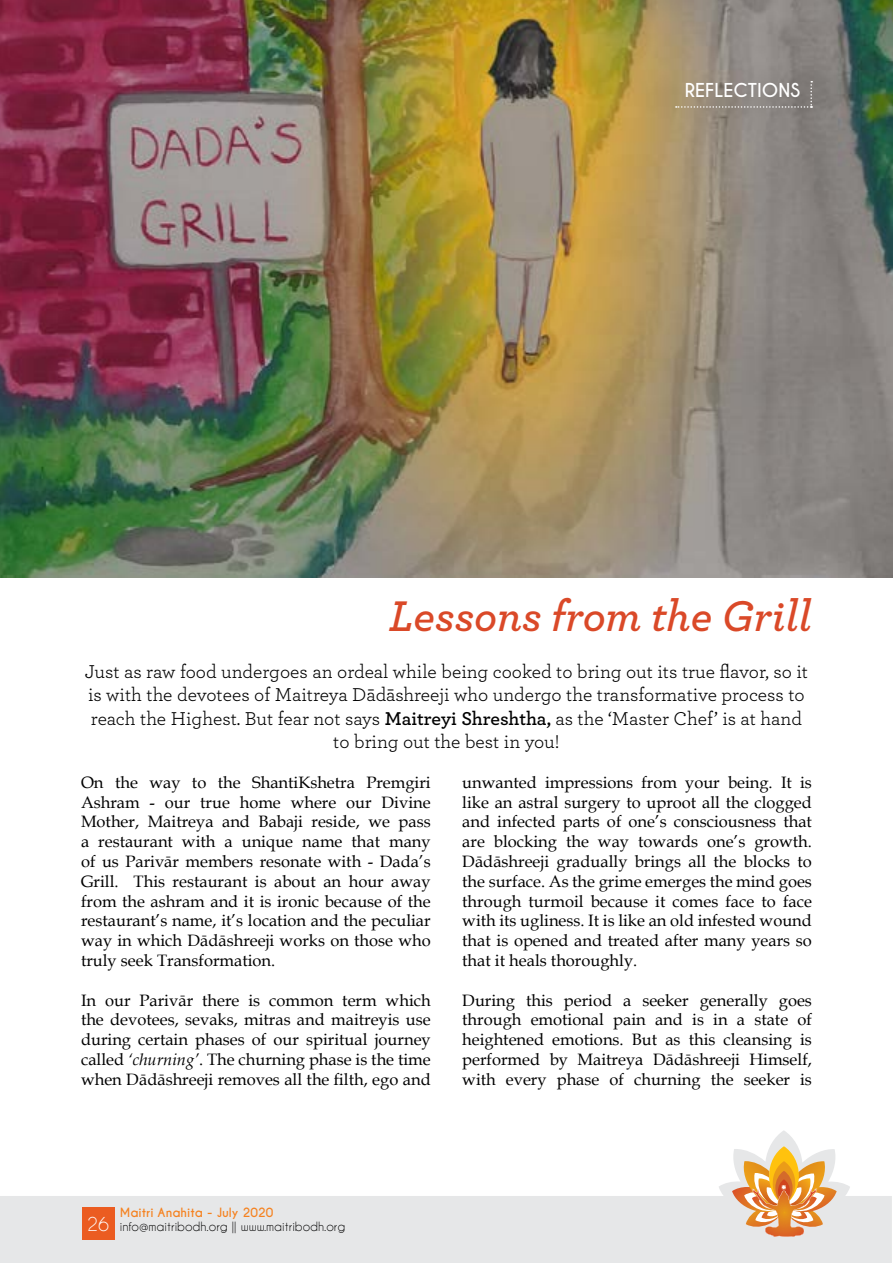
<style>
.page{position:relative;width:893px;height:1263px;background:#fff}
.page>*{position:absolute;margin:0;border:0;box-sizing:border-box;transform-origin:0 0}
.t1{font:italic 600 45px "Archer";color:#da4928}
.t2{font:19.5px/23.4px "Archer";color:#000;text-align:center}
.t3{font:700 18px "Caviar Dreams";color:#fff}
.t4{font:16.5px/19.8px "Book Antiqua";color:#000;text-align:justify}
.t5{font:12px/14.4px "Caviar Dreams";color:#000}
.s1{font-weight:600}
.s2{font-style:italic}
.s3{font-weight:700;color:#f58220}
.s4{font-size:18px;color:#fff}
</style>
<div class="page">
<svg style="left:0;top:1130px;width:892px;height:133px;fill:#e6e7e8"></svg>
<svg style="left:769px;top:1146px;width:30px;height:59px"></svg>
<svg style="left:732px;top:1161px;width:105px;height:76px;background:#e8b57f"></svg>
<div style="left:82px;top:1207px;width:32px;height:33px;background:#eb5c21"></div>
<img style="left:0;top:0;width:893px;height:577px">
<svg style="left:676px;top:81px;width:136px;height:27px;background:#92897e"></svg>
<p class="t3" style="left:685px;top:79px;width:117px">REFLECTIONS</p>
<h1 class="t1" style="left:389px;top:582px;width:424px">Lessons from the Grill</h1>
<p class="t2" style="left:85px;top:659px;width:725px">Just as raw food undergoes an ordeal while being cooked to bring out its true flavor, so it is with the devotees of Maitreya Dādāshreeji who undergo the transformative process to reach the Highest. But fear not says <span class="s1">Maitreyi Shreshtha,</span> as the ‘Master Chef’ is at hand to bring out the best in you!</p>
<p class="t4" style="left:81px;top:772px;width:351px">On the way to the ShantiKshetra Premgiri Ashram - our true home where our Divine Mother, Maitreya and Babaji reside, we pass a restaurant with a unique name that many of us Parivār members resonate with - Dada’s Grill. This restaurant is about an hour away from the ashram and it is ironic because of the restaurant’s name, it’s location and the peculiar way in which Dādāshreeji works on those who truly seek Transformation.</p>
<p class="t4" style="left:81px;top:990px;width:351px">In our Parivār there is common term which the devotees, sevaks, mitras and maitreyis use during certain phases of our spiritual journey called <span class="s2">‘churning’</span>. The churning phase is the time when Dādāshreeji removes all the filth, ego and</p>
<p class="t4" style="left:462px;top:772px;width:351px">unwanted impressions from your being. It is like an astral surgery to uproot all the clogged and infected parts of one’s consciousness that are blocking the way towards one’s growth.<br>Dādāshreeji gradually brings all the blocks to the surface. As the grime emerges the mind goes through turmoil because it comes face to face with its ugliness. It is like an old infested wound that is opened and treated after many years so that it heals thoroughly.</p>
<p class="t4" style="left:462px;top:990px;width:351px">During this period a seeker generally goes through emotional pain and is in a state of heightened emotions. But as this cleansing is performed by Maitreya Dādāshreeji Himself, with every phase of churning the seeker is</p>
<p class="t5" style="left:87px;top:1205px;width:260px;text-indent:33px"><span class="s3">Maitri Anahita - July 2020<br></span><span class="s4">26</span> info@maitribodh.org || www.maitribodh.org</p>
</div>
